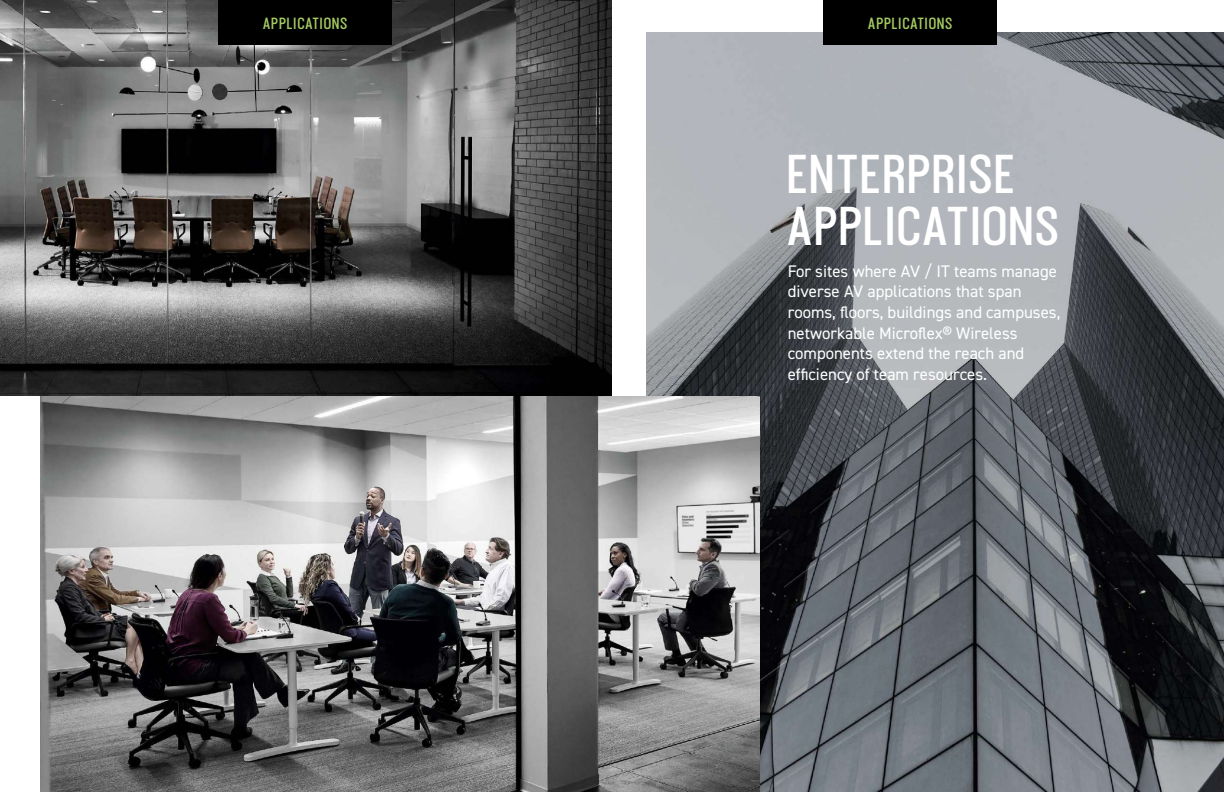
<style>
.page{position:relative;width:1224px;height:792px;background:#fff}
.page>*{position:absolute;margin:0;border:0;box-sizing:border-box;transform-origin:0 0}
.t1{font:700 48.2px/51.8px "Ostrich Proper";letter-spacing:-.025em;color:#fff}
.t2{font:16.8px/20.7px "DIN2014";color:#fff}
.t3{font:700 14.3px "Ostrich Proper";letter-spacing:.005em;color:#a5ca62}
</style>
<div class="page">
<img style="left:0;top:0;width:612px;height:396px">
<img style="left:647px;top:32px;width:577px;height:760px">
<div style="left:218px;top:0;width:174px;height:44px;background:#000"></div>
<div style="left:823px;top:0;width:174px;height:44px;background:#000"></div>
<img style="left:40px;top:396px;width:720px;height:396px">
<p class="t3" style="left:263px;top:14px;width:86px">APPLICATIONS</p>
<p class="t3" style="left:868px;top:14px;width:86px">APPLICATIONS</p>
<h1 class="t1" style="left:787px;top:147px;width:276px">ENTERPRISE<br>APPLICATIONS</h1>
<p class="t2" style="left:788px;top:260px;width:274px">For sites where AV / IT teams manage diverse AV applications that span rooms, floors, buildings and campuses, networkable Microflex® Wireless components extend the reach and efficiency of team resources.</p>
</div>
